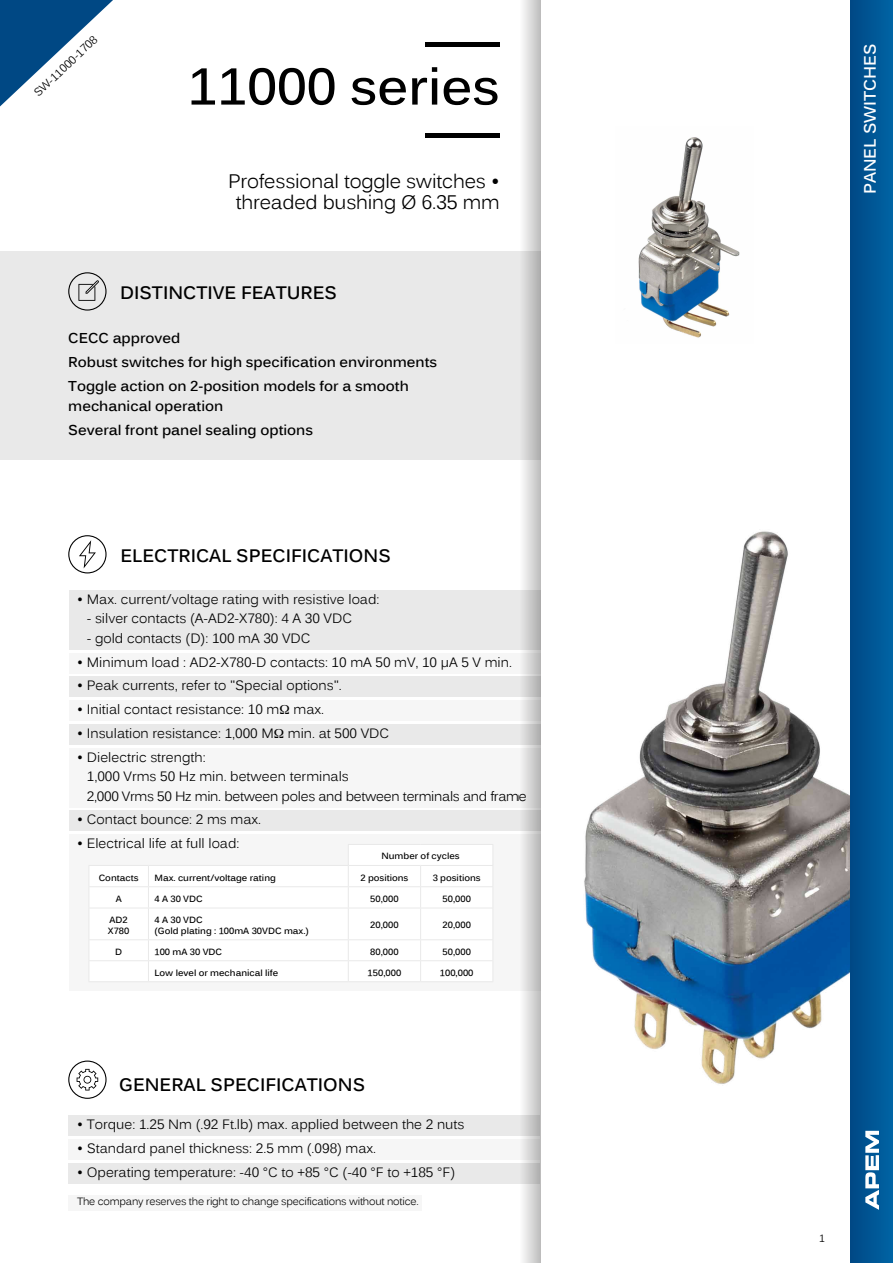
<style>
.page{position:relative;width:893px;height:1263px;background:#fff}
.page>*{position:absolute;margin:0;border:0;box-sizing:border-box;transform-origin:0 0}
.t1{font:700 51px "Kalinga";color:#000}
.t2{font:19.5px/21px "Kalinga";letter-spacing:-.01em;color:#000;text-align:center}
.t3{font:700 18px "Kalinga";color:#000}
.t4{font:700 16.5px "Kalinga";color:#fff}
.t5{font:700 14.25px/24px "Kalinga";color:#000}
.t6{font:13.5px "Kalinga";color:#000}
.t7{font:13.5px/19.5px "Kalinga";letter-spacing:-.02em;color:#000}
.t8{font:11.25px "Kalinga";color:#000}
.t9{font:10.5px "Kalinga";letter-spacing:-.02em;color:#000}
.t10{font:700 9px/10.8px "Kalinga";color:#000}
</style>
<div class="page">
<div style="left:69px;top:1116px;width:471px;height:20px;background:#e9e9e9"></div>
<div style="left:69px;top:1139px;width:471px;height:20px;background:#f6f6f6"></div>
<div style="left:69px;top:1163px;width:471px;height:20px;background:#e9e9e9"></div>
<svg style="left:68px;top:1060px;width:39px;height:39px"></svg>
<div style="left:69px;top:590px;width:471px;height:59px;background:#e9e9e9"></div>
<div style="left:69px;top:653px;width:471px;height:20px;background:#f6f6f6"></div>
<div style="left:69px;top:677px;width:471px;height:20px;background:#e9e9e9"></div>
<div style="left:69px;top:701px;width:471px;height:20px;background:#f6f6f6"></div>
<div style="left:69px;top:724px;width:471px;height:20px;background:#e9e9e9"></div>
<div style="left:69px;top:748px;width:471px;height:59px;background:#f6f6f6"></div>
<div style="left:69px;top:811px;width:471px;height:20px;background:#e9e9e9"></div>
<svg style="left:68px;top:535px;width:39px;height:38px"></svg>
<hr style="left:89px;top:865px;width:59px;height:1px;background:#e9e9e9">
<hr style="left:148px;top:865px;width:200px;height:1px;background:#e9e9e9">
<hr style="left:348px;top:865px;width:73px;height:1px;background:#e9e9e9">
<hr style="left:421px;top:865px;width:72px;height:1px;background:#e9e9e9">
<hr style="left:89px;top:886px;width:59px;height:1px;background:#e9e9e9">
<hr style="left:148px;top:886px;width:200px;height:1px;background:#e9e9e9">
<svg style="left:148px;top:866px;width:1px;height:41px"></svg>
<hr style="left:348px;top:886px;width:73px;height:1px;background:#e9e9e9">
<hr style="left:421px;top:886px;width:72px;height:1px;background:#e9e9e9">
<svg style="left:420px;top:866px;width:1px;height:41px"></svg>
<hr style="left:89px;top:908px;width:59px;height:1px;background:#e9e9e9">
<hr style="left:89px;top:908px;width:1px;height:31px;background:#e9e9e9">
<hr style="left:148px;top:908px;width:200px;height:1px;background:#e9e9e9">
<hr style="left:148px;top:908px;width:1px;height:31px;background:#e9e9e9">
<hr style="left:348px;top:908px;width:73px;height:1px;background:#e9e9e9">
<hr style="left:348px;top:908px;width:1px;height:31px;background:#e9e9e9">
<hr style="left:421px;top:908px;width:72px;height:1px;background:#e9e9e9">
<hr style="left:420px;top:908px;width:1px;height:31px;background:#e9e9e9">
<hr style="left:492px;top:908px;width:1px;height:31px;background:#e9e9e9">
<hr style="left:89px;top:939px;width:59px;height:1px;background:#e9e9e9">
<hr style="left:148px;top:939px;width:200px;height:1px;background:#e9e9e9">
<hr style="left:348px;top:939px;width:73px;height:1px;background:#e9e9e9">
<hr style="left:421px;top:939px;width:72px;height:1px;background:#e9e9e9">
<hr style="left:89px;top:960px;width:59px;height:1px;background:#e9e9e9">
<hr style="left:148px;top:960px;width:200px;height:1px;background:#e9e9e9">
<svg style="left:148px;top:941px;width:1px;height:40px"></svg>
<hr style="left:348px;top:960px;width:73px;height:1px;background:#e9e9e9">
<hr style="left:421px;top:960px;width:72px;height:1px;background:#e9e9e9">
<svg style="left:420px;top:941px;width:1px;height:40px"></svg>
<hr style="left:89px;top:981px;width:59px;height:1px;background:#e9e9e9">
<hr style="left:148px;top:981px;width:200px;height:1px;background:#e9e9e9">
<hr style="left:348px;top:981px;width:73px;height:1px;background:#e9e9e9">
<hr style="left:421px;top:981px;width:72px;height:1px;background:#e9e9e9">
<hr style="left:348px;top:844px;width:73px;height:1px;background:#e9e9e9">
<hr style="left:421px;top:844px;width:72px;height:1px;background:#e9e9e9">
<div style="left:0;top:251px;width:540px;height:208px;background:#e9e9e9"></div>
<svg style="left:68px;top:272px;width:39px;height:39px"></svg>
<svg style="left:519px;top:0;width:21px;height:1263px"></svg>
<hr style="left:426px;top:134px;width:74px;height:4px;background:#000">
<hr style="left:426px;top:43px;width:74px;height:4px;background:#000">
<div style="left:69px;top:1195px;width:353px;height:15px;background:#f6f6f6"></div>
<img style="left:584px;top:531px;width:266px;height:553px">
<img style="left:638px;top:137px;width:102px;height:201px">
<div style="left:850px;top:0;width:43px;height:1263px;background:linear-gradient(to right,#004885,#0064a4)"></div>
<svg style="left:0;top:0;width:113px;height:106px"></svg>
<svg style="left:865px;top:1131px;width:14px;height:79px"></svg>
<p class="t8" style="left:33px;top:92px;width:84px;rotate:-44deg">SW-11000-1708</p>
<p class="t4" style="left:864px;top:194px;width:152px;rotate:-90deg">PANEL SWITCHES</p>
<h1 class="t1" style="left:188px;top:67px;width:313px">11000 series</h1>
<h2 class="t2" style="left:228px;top:173px;width:273px">Professional toggle switches • threaded bushing Ø 6.35 mm</h2>
<h3 class="t3" style="left:120px;top:286px;width:218px">DISTINCTIVE FEATURES</h3>
<p class="t5" style="left:68px;top:327px;width:371px">CECC approved<br>Robust switches for high specification environments<br>Toggle action on 2-position models for a smooth</p>
<p class="t5" style="left:68px;top:395px;width:246px">mechanical operation<br>Several front panel sealing options</p>
<h3 class="t3" style="left:120px;top:548px;width:272px">ELECTRICAL SPECIFICATIONS</h3>
<p class="t6" style="left:77px;top:594px;width:304px">• Max. current/voltage rating with resistive load:</p>
<p class="t6" style="left:87px;top:613px;width:267px">- silver contacts (A-AD2-X780): 4 A 30 VDC</p>
<p class="t6" style="left:87px;top:633px;width:225px">- gold contacts (D): 100 mA 30 VDC</p>
<p class="t6" style="left:77px;top:657px;width:436px">• Minimum load : AD2-X780-D contacts: 10 mA 50 mV, 10 µA 5 V min.</p>
<p class="t6" style="left:77px;top:680px;width:266px">• Peak currents, refer to "Special options".</p>
<p class="t6" style="left:77px;top:704px;width:248px">• Initial contact resistance: 10 m max.</p>
<p class="t6" style="left:77px;top:728px;width:314px">• Insulation resistance: 1,000 M min. at 500 VDC</p>
<p class="t7" style="left:87px;top:748px;width:441px;text-indent:-10px">• Dielectric strength:<br>1,000 Vrms 50 Hz min. between terminals<br>2,000 Vrms 50 Hz min. between poles and between terminals and frame</p>
<p class="t6" style="left:77px;top:814px;width:185px">• Contact bounce: 2 ms max.</p>
<p class="t6" style="left:77px;top:838px;width:164px">• Electrical life at full load:</p>
<p class="t10" style="left:381px;top:852px;width:80px">Number of cycles</p>
<p class="t10" style="left:99px;top:873px;width:41px">Contacts</p>
<p class="t10" style="left:154px;top:873px;width:123px">Max. current/voltage rating</p>
<p class="t10" style="left:360px;top:873px;width:50px">2 positions</p>
<p class="t10" style="left:433px;top:873px;width:50px">3 positions</p>
<p class="t10" style="left:116px;top:894px;width:8px">A</p>
<p class="t10" style="left:154px;top:894px;width:50px">4 A 30 VDC</p>
<p class="t10" style="left:370px;top:894px;width:30px">50,000</p>
<p class="t10" style="left:443px;top:894px;width:30px">50,000</p>
<p class="t10" style="left:108px;top:915px;width:23px">AD2<br>X780</p>
<p class="t10" style="left:154px;top:915px;width:156px">4 A 30 VDC<br>(Gold plating : 100mA 30VDC max.)</p>
<p class="t10" style="left:370px;top:921px;width:30px">20,000</p>
<p class="t10" style="left:443px;top:921px;width:30px">20,000</p>
<p class="t10" style="left:115px;top:947px;width:9px">D</p>
<p class="t10" style="left:154px;top:947px;width:69px">100 mA 30 VDC</p>
<p class="t10" style="left:370px;top:947px;width:30px">80,000</p>
<p class="t10" style="left:442px;top:947px;width:30px">50,000</p>
<p class="t10" style="left:154px;top:968px;width:125px">Low level or mechanical life</p>
<p class="t10" style="left:368px;top:968px;width:35px">150,000</p>
<p class="t10" style="left:440px;top:968px;width:35px">100,000</p>
<h3 class="t3" style="left:119px;top:1077px;width:247px">GENERAL SPECIFICATIONS</h3>
<p class="t6" style="left:77px;top:1119px;width:389px">• Torque: 1.25 Nm (.92 Ft.lb) max. applied between the 2 nuts</p>
<p class="t6" style="left:77px;top:1143px;width:300px">• Standard panel thickness: 2.5 mm (.098) max.</p>
<p class="t6" style="left:77px;top:1167px;width:379px">• Operating temperature: -40 °C to +85 °C (-40 °F to +185 °F)</p>
<p class="t9" style="left:77px;top:1198px;width:343px">The company reserves the right to change specifications without notice.</p>
<p class="t9" style="left:819px;top:1234px;width:7px">1</p>
</div>
